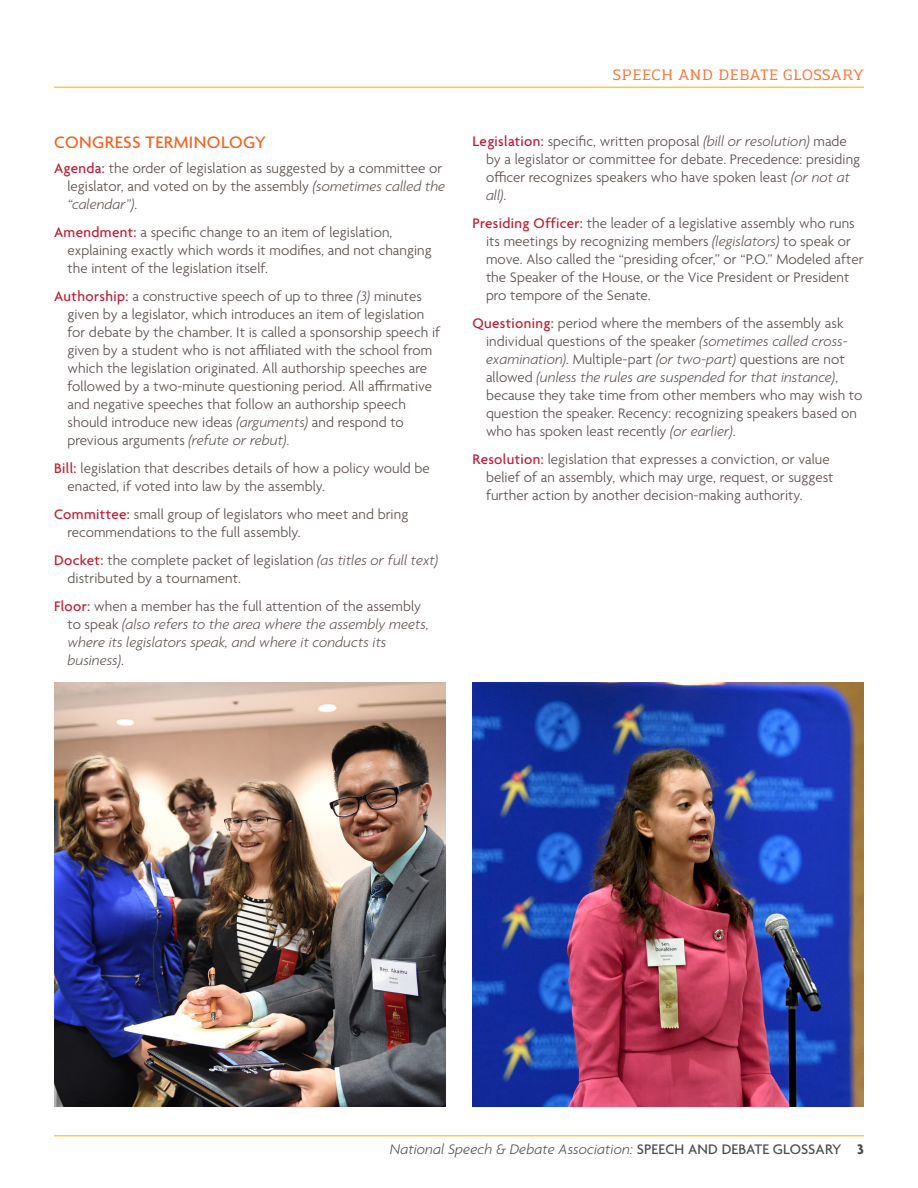
<style>
.page{position:relative;width:918px;height:1188px;background:#fff}
.page>*{position:absolute;margin:0;border:0;box-sizing:border-box;transform-origin:0 0}
.Section_Header{font:500 18px "Agenda";letter-spacing:.025em;color:#f26221}
.Glossary_Entries{font:300 15px/18px "Agenda";letter-spacing:.005em;color:#5d514e}
.Glossary_Entries-2{font:italic 300 15px/18px "Agenda";letter-spacing:.005em;color:#5d514e}
.t1{font:italic 300 15px "Agenda";letter-spacing:.01em;color:#4b4c4d}
.t2{font:500 15px "Regan Slab";letter-spacing:.02em;color:#f3793b}
.s1{font-weight:500;color:#ba1f33}
.s2{font-style:italic}
.s3{font-weight:500;font-style:normal;color:#ba1f33}
.s4{font-style:normal}
.s5{font-weight:500;font-style:normal}
.s6{font-weight:700;font-style:normal}
</style>
<div class="page">
<hr style="left:54px;top:1135px;width:810px;height:1px;background:#ffc938">
<hr style="left:54px;top:87px;width:810px;height:1px;background:#ffc938">
<img style="left:54px;top:683px;width:392px;height:424px">
<img style="left:472px;top:683px;width:392px;height:424px">
<p class="Section_Header" style="left:54px;top:132px;width:13px">CON</p>
<p class="Section_Header" style="left:92px;top:132px;width:115px">GRESS TERMINOLO</p>
<p class="Section_Header" style="left:243px;top:132px;width:24px">GY</p>
<p class="Glossary_Entries" style="left:68px;top:160px;width:379px;text-indent:-14px"><span class="s1">Agenda:</span> the order of legislation as suggested by a committee or legislator, and voted on by the assembly <span class="s2">(sometimes called the “calendar”)</span>.</p>
<p class="Glossary_Entries" style="left:68px;top:224px;width:366px;text-indent:-14px"><span class="s1">Amendment:</span> a specific change to an item of legislation, explaining exactly which words it modifies, and not changing the intent of the legislation itself.</p>
<p class="Glossary_Entries" style="left:68px;top:288px;width:374px;text-indent:-14px"><span class="s1">Authorship:</span> a constructive speech of up to three <span class="s2">(3)</span> minutes given by a legislator, which introduces an item of legislation for debate by the chamber. It is called a sponsorship speech if given by a student who is not affiliated with the school from which the legislation originated. All authorship speeches are followed by a two-minute questioning period. All affirmative and negative speeches that follow an authorship speech should introduce new ideas <span class="s2">(arguments)</span> and respond to previous arguments <span class="s2">(refute or rebut)</span>.</p>
<p class="Glossary_Entries" style="left:68px;top:460px;width:364px;text-indent:-14px"><span class="s1">Bill:</span> legislation that describes details of how a policy would be enacted, if voted into law by the assembly.</p>
<p class="Glossary_Entries" style="left:68px;top:506px;width:342px;text-indent:-14px"><span class="s1">Committee:</span> small group of legislators who meet and bring recommendations to the full assembly.</p>
<p class="Glossary_Entries" style="left:68px;top:552px;width:372px;text-indent:-14px"><span class="s1">Docket:</span> the complete packet of legislation <span class="s2">(as titles or full text) </span>distributed by a tournament.</p>
<p class="Glossary_Entries-2" style="left:68px;top:597px;width:363px;text-indent:-14px"><span class="s3">Floor:</span> <span class="s4">when a member has the full attention of the assembly to speak</span> (also refers to the area where the assembly meets, where its legislators speak, and where it conducts its business)<span class="s4">.</span></p>
<p class="t2" style="left:613px;top:64px;width:252px">SPEECH AND DEBATE GLOSSARY</p>
<p class="Glossary_Entries" style="left:486px;top:133px;width:376px;text-indent:-14px"><span class="s1">Legislation:</span> specific, written proposal <span class="s2">(bill or resolution)</span> made by a legislator or committee for debate. Precedence: presiding officer recognizes speakers who have spoken least <span class="s2">(or not at all)</span>.</p>
<p class="Glossary_Entries" style="left:486px;top:215px;width:379px;text-indent:-14px"><span class="s1">Presiding Officer:</span> the leader of a legislative assembly who runs its meetings by recognizing members <span class="s2">(legislators)</span> to speak or move. Also called the “presiding ofcer,” or “P.O.” Modeled after the Speaker of the House, or the Vice President or President pro tempore of the Senate.</p>
<p class="Glossary_Entries" style="left:486px;top:315px;width:378px;text-indent:-14px"><span class="s1">Questioning:</span> period where the members of the assembly ask individual questions of the speaker <span class="s2">(sometimes called cross&shy;examination)</span>. Multiple-part <span class="s2">(or two-part)</span> questions are not allowed <span class="s2">(unless the rules are suspended for that instance)</span>, because they take time from other members who may wish to question the speaker. Recency: recognizing speakers based on who has spoken least recently <span class="s2">(or earlier)</span>.</p>
<p class="Glossary_Entries" style="left:486px;top:451px;width:349px;text-indent:-14px"><span class="s1">Resolution:</span> legislation that expresses a conviction, or value belief of an assembly, which may urge, request, or suggest further action by another decision-making authority.</p>
<p class="t1" style="left:390px;top:1141px;width:476px">National Speech &amp; Debate Association: <span class="s5">Speech and Debate Glossary</span> <span class="s6">3</span></p>
</div>
